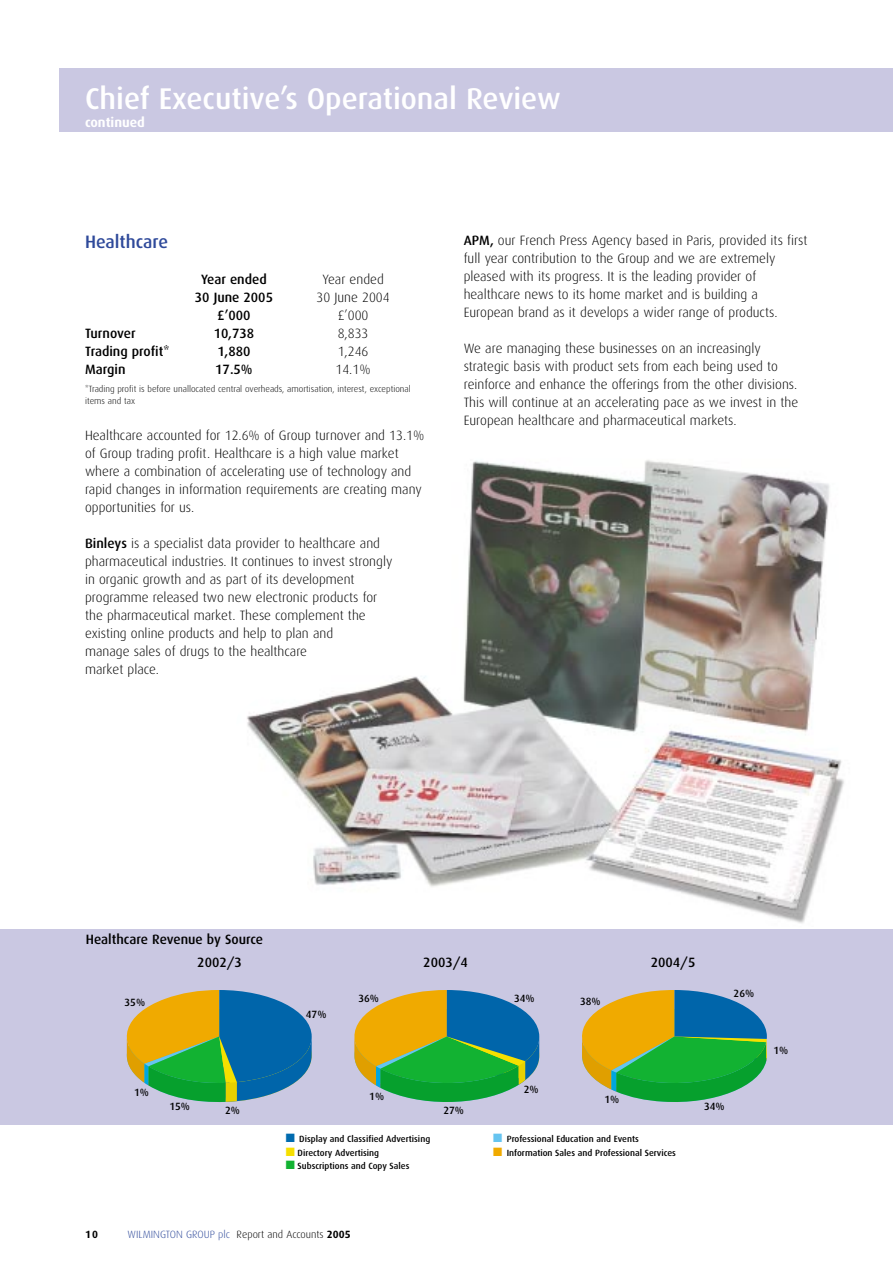
<style>
.page{position:relative;width:893px;height:1262px;background:#fff}
.page>*{position:absolute;margin:0;border:0;box-sizing:border-box;transform-origin:0 0}
.t1{font:500 30px "Dax";color:#fff}
.t2{font:500 18px "Dax";color:#2e499a}
.t3{font:300 13.5px/18px "Dax";color:#000}
.t4{font:500 13.5px/23px "Dax";color:#000}
.t5{font:700 13.5px "Dax";color:#fff}
.t6{font:300 10.5px "Dax";color:#2e499a}
.t7{font:500 10.5px "Dax";color:#000}
.t8{font:700 10.5px "Dax";color:#000}
.t9{font:500 9px "Dax";color:#000}
.t10{font:300 9px/12px "Dax";color:#000}
.s1{font-weight:500}
.s2{color:#006baf}
.s3{color:#f6df00}
.s4{color:#12b232}
.s5{color:#66c4f0}
.s6{color:#f0aa00}
.s7{color:#000}
.s8{font-weight:700;color:#000}
</style>
<div class="page">
<div style="left:0;top:929px;width:892px;height:196px;background:#cac8e2"></div>
<div style="left:60px;top:68px;width:832px;height:64px;background:#cac8e2"></div>
<img style="left:247px;top:460px;width:597px;height:463px">
<svg style="left:126px;top:990px;width:186px;height:112px"></svg>
<svg style="left:354px;top:990px;width:185px;height:112px"></svg>
<svg style="left:582px;top:990px;width:185px;height:112px"></svg>
<h1 class="t1" style="left:85px;top:84px;width:477px">Chief Executive’s Operational Review</h1>
<p class="t5" style="left:85px;top:115px;width:61px">continued</p>
<h2 class="t2" style="left:85px;top:233px;width:84px">Healthcare</h2>
<p class="t4" style="left:201px;top:268px;width:67px">Year ended</p>
<p class="t3" style="left:322px;top:271px;width:63px">Year ended</p>
<p class="t4" style="left:195px;top:286px;width:80px">30 June 2005</p>
<p class="t3" style="left:316px;top:289px;width:75px">30 June 2004</p>
<p class="t4" style="left:217px;top:304px;width:35px">£’000</p>
<p class="t3" style="left:338px;top:307px;width:32px">£’000</p>
<p class="t4" style="left:85px;top:322px;width:52px">Turnover</p>
<p class="t4" style="left:214px;top:322px;width:42px">10,738</p>
<p class="t3" style="left:338px;top:325px;width:32px">8,833</p>
<p class="t4" style="left:85px;top:340px;width:86px">Trading profit*</p>
<p class="t4" style="left:217px;top:340px;width:35px">1,880</p>
<p class="t3" style="left:338px;top:343px;width:32px">1,246</p>
<p class="t4" style="left:85px;top:358px;width:42px">Margin</p>
<p class="t4" style="left:215px;top:358px;width:39px">17.5%</p>
<p class="t3" style="left:335px;top:361px;width:37px">14.1%</p>
<p class="t10" style="left:85px;top:383px;width:327px">*Trading profit is before unallocated central overheads, amortisation, interest, exceptional items and tax</p>
<p class="t3" style="left:85px;top:427px;width:341px">Healthcare accounted for 12.6% of Group turnover and 13.1% of Group trading profit. Healthcare is a high value market where a combination of accelerating use of technology and rapid changes in information requirements are creating many opportunities for us.</p>
<p class="t3" style="left:85px;top:535px;width:309px"><span class="s1">Binleys</span> is a specialist data provider to healthcare and pharmaceutical industries. It continues to invest strongly in organic growth and as part of its development programme released two new electronic products for the pharmaceutical market. These complement the existing online products and help to plan and<br>manage sales of drugs to the healthcare<br>market place.</p>
<p class="t3" style="left:463px;top:231px;width:345px"><span class="s1">APM,</span> our French Press Agency based in Paris, provided its first full year contribution to the Group and we are extremely pleased with its progress. It is the leading provider of healthcare news to its home market and is building a European brand as it develops a wider range of products.</p>
<p class="t3" style="left:463px;top:339px;width:336px">We are managing these businesses on an increasingly strategic basis with product sets from each being used to reinforce and enhance the offerings from the other divisions.<br>This will continue at an accelerating pace as we invest in the European healthcare and pharmaceutical markets.</p>
<p class="t4" style="left:197px;top:928px;width:67px;text-indent:-111px">Healthcare Revenue by Source<br>2002/3</p>
<p class="t4" style="left:423px;top:951px;width:46px">2003/4</p>
<p class="t4" style="left:650px;top:951px;width:46px">2004/5</p>
<p class="t7" style="left:125px;top:997px;width:22px">35%</p>
<p class="t7" style="left:358px;top:993px;width:22px">36%</p>
<p class="t7" style="left:514px;top:993px;width:22px">34%</p>
<p class="t7" style="left:580px;top:996px;width:22px">38%</p>
<p class="t7" style="left:733px;top:988px;width:22px">26%</p>
<p class="t7" style="left:306px;top:1009px;width:22px">47%</p>
<p class="t7" style="left:773px;top:1045px;width:16px">1%</p>
<p class="t7" style="left:134px;top:1087px;width:16px">1%</p>
<p class="t7" style="left:169px;top:1101px;width:22px">15%</p>
<p class="t7" style="left:225px;top:1105px;width:16px">2%</p>
<p class="t7" style="left:369px;top:1091px;width:16px">1%</p>
<p class="t7" style="left:443px;top:1105px;width:22px">27%</p>
<p class="t7" style="left:524px;top:1084px;width:16px">2%</p>
<p class="t7" style="left:604px;top:1094px;width:16px">1%</p>
<p class="t7" style="left:704px;top:1101px;width:22px">34%</p>
<p class="t9" style="left:286px;top:1134px;width:146px"><span class="s2">■</span> Display and Classified Advertising</p>
<p class="t9" style="left:286px;top:1148px;width:95px"><span class="s3">■</span> Directory Advertising</p>
<p class="t9" style="left:286px;top:1161px;width:125px"><span class="s4">■</span> Subscriptions and Copy Sales</p>
<p class="t9" style="left:493px;top:1134px;width:147px"><span class="s5">■</span> Professional Education and Events</p>
<p class="t9" style="left:493px;top:1148px;width:184px"><span class="s6">■</span> Information Sales and Professional Services</p>
<p class="t8" style="left:85px;top:1228px;width:15px">10</p>
<p class="t6" style="left:128px;top:1228px;width:224px">WILMINGTON GROUP plc <span class="s7">Report and Accounts</span> <span class="s8">2005</span></p>
</div>
